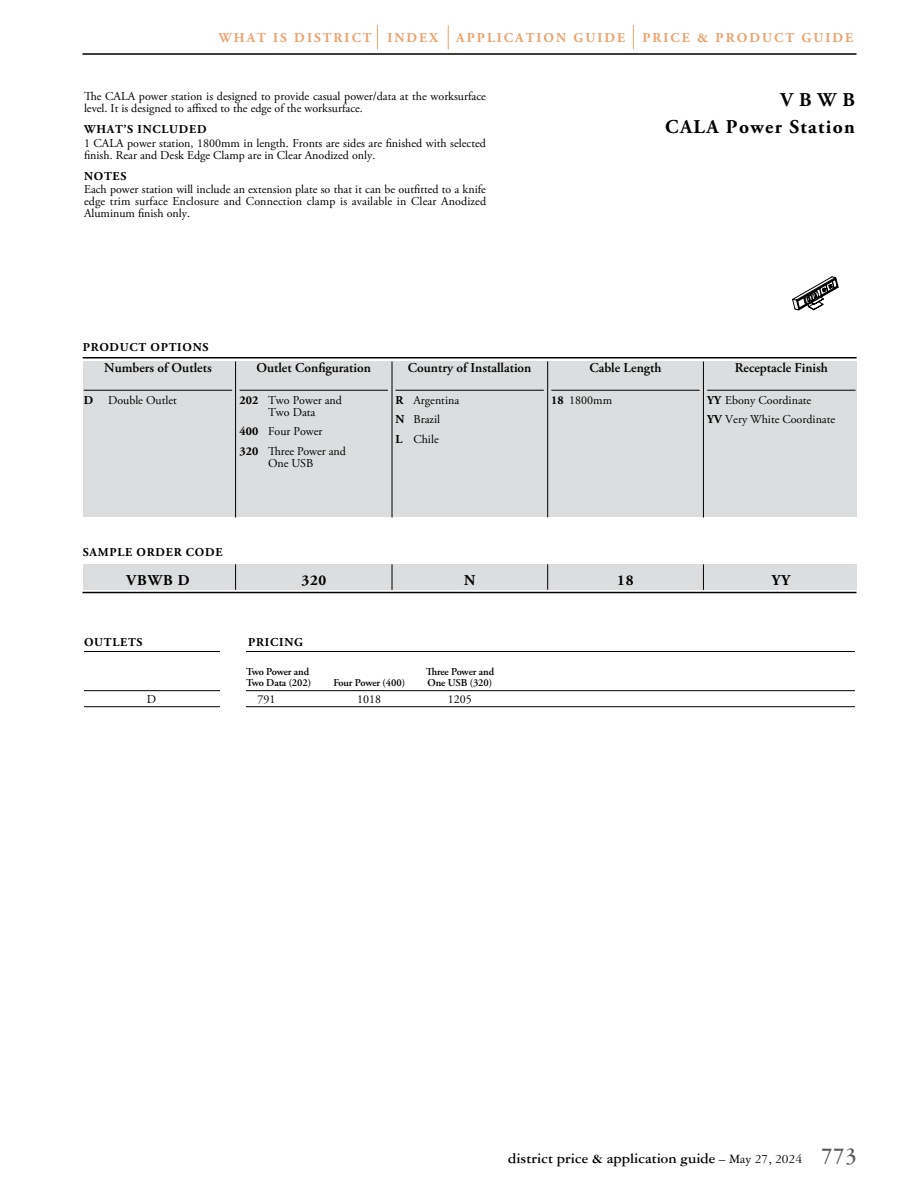
<style>
.page{position:relative;width:918px;height:1188px;background:#fff}
.page>*{position:absolute;margin:0;border:0;box-sizing:border-box;transform-origin:0 0}
.t1{font:700 19.5px/27px "Adobe Garamond Pro";letter-spacing:.07em;color:#000;text-align:right}
.t2{font:700 15px "Garamond Three";color:#000}
.t3{font:700 15px "Adobe Garamond Pro";letter-spacing:.065em;color:#000}
.t4{font:600 13.5px "Adobe Garamond Pro";color:#000}
.t5{font:700 13.5px "Adobe Garamond Pro";letter-spacing:.15em;color:#eca36c}
.t6{font:12px/12px "Adobe Garamond Pro";color:#000}
.t7{font:700 12px "Adobe Garamond Pro";letter-spacing:.065em;color:#000}
.t8{font:600 10.5px "Adobe Garamond Pro";letter-spacing:-.045em;color:#000}
.s1{font-weight:700}
.s2{font-weight:400;font-size:13.5px}
.s3{font-size:24px;color:#58595b}
</style>
<div class="page">
<hr style="left:82px;top:53px;width:774px;height:2px;background:#000">
<svg style="left:633px;top:25px;width:1px;height:24px"></svg>
<svg style="left:377px;top:25px;width:1px;height:24px"></svg>
<svg style="left:448px;top:25px;width:1px;height:24px"></svg>
<hr style="left:82px;top:592px;width:774px;height:1px;background:#000">
<div style="left:83px;top:362px;width:774px;height:156px;background:#dcddde"></div>
<hr style="left:84px;top:390px;width:148px;height:1px;background:#000">
<hr style="left:240px;top:390px;width:148px;height:1px;background:#000">
<hr style="left:395px;top:390px;width:149px;height:1px;background:#000">
<hr style="left:551px;top:390px;width:149px;height:1px;background:#000">
<hr style="left:707px;top:390px;width:149px;height:1px;background:#000">
<hr style="left:83px;top:357px;width:774px;height:1px;background:#000">
<div style="left:83px;top:564px;width:774px;height:26px;background:#dcddde"></div>
<svg style="left:235px;top:564px;width:1px;height:26px"></svg>
<svg style="left:392px;top:564px;width:1px;height:26px"></svg>
<svg style="left:703px;top:564px;width:1px;height:26px"></svg>
<hr style="left:235px;top:362px;width:1px;height:155px;background:#000">
<hr style="left:392px;top:362px;width:1px;height:155px;background:#000">
<hr style="left:703px;top:362px;width:1px;height:155px;background:#000">
<hr style="left:547px;top:361px;width:1px;height:156px;background:#000">
<svg style="left:547px;top:564px;width:1px;height:26px"></svg>
<hr style="left:84px;top:651px;width:771px;height:1px;background:#000">
<hr style="left:84px;top:690px;width:771px;height:1px;background:#000">
<hr style="left:84px;top:706px;width:771px;height:1px;background:#000">
<div style="left:220px;top:636px;width:26px;height:389px;background:#fff"></div>
<svg style="left:792px;top:277px;width:47px;height:34px"></svg>
<p class="t5" style="left:219px;top:30px;width:221px">WHAT IS DISTRICT INDEX</p>
<p class="t5" style="left:456px;top:30px;width:170px">APPLICATION GUIDE</p>
<p class="t5" style="left:642px;top:30px;width:212px">PRICE &amp; PRODUCT GUIDE</p>
<p class="t6" style="left:84px;top:91px;width:403px">The CALA power station is designed to provide casual power/data at the worksurface level. It is designed to affixed to the edge of the worksurface.</p>
<p class="t7" style="left:84px;top:122px;width:124px">WHAT’S INCLUDED</p>
<p class="t6" style="left:84px;top:137px;width:404px">1 CALA power station, 1800mm in length. Fronts are sides are finished with selected finish. Rear and Desk Edge Clamp are in Clear Anodized only.</p>
<p class="t7" style="left:84px;top:169px;width:44px">NOTES</p>
<p class="t6" style="left:84px;top:184px;width:404px;text-align:justify">Each power station will include an extension plate so that it can be outfitted to a knife edge trim surface Enclosure and Connection clamp is available in Clear Anodized Aluminum finish only.</p>
<h1 class="t1" style="left:665px;top:86px;width:191px">VBWB<br>CALA Power Station</h1>
<p class="t7" style="left:83px;top:340px;width:127px">PRODUCT OPTIONS</p>
<p class="t4" style="left:104px;top:360px;width:109px">Numbers of Outlets</p>
<p class="t6" style="left:84px;top:395px;width:95px"><span class="s1">D</span> Double Outlet</p>
<p class="t4" style="left:256px;top:360px;width:116px">Outlet Configuration</p>
<p class="t6" style="left:240px;top:395px;width:104px;text-align:center"><span class="s1">202</span> Two Power and<br>Two Data</p>
<p class="t6" style="left:240px;top:422px;width:108px;line-height:19.5px"><span class="s1">400</span> Four Power<br><span class="s1">320</span> Three Power and</p>
<p class="t6" style="left:268px;top:458px;width:47px">One USB</p>
<p class="t4" style="left:408px;top:360px;width:125px">Country of Installation</p>
<p class="t6" style="left:395px;top:391px;width:65px;line-height:19.5px"><span class="s1">R</span> Argentina<br><span class="s1">N</span> Brazil<br><span class="s1">L</span> Chile</p>
<p class="t4" style="left:589px;top:360px;width:74px">Cable Length</p>
<p class="t6" style="left:551px;top:395px;width:62px"><span class="s1">18</span> 1800mm</p>
<p class="t4" style="left:735px;top:360px;width:95px">Receptacle Finish</p>
<p class="t6" style="left:707px;top:391px;width:130px;line-height:19.5px"><span class="s1">YY</span> Ebony Coordinate<br><span class="s1">YV</span> Very White Coordinate</p>
<p class="t7" style="left:83px;top:545px;width:141px">SAMPLE ORDER CODE</p>
<p class="t3" style="left:127px;top:571px;width:65px">VBWB D</p>
<p class="t3" style="left:301px;top:571px;width:26px">320</p>
<p class="t3" style="left:464px;top:571px;width:13px">N</p>
<p class="t3" style="left:617px;top:571px;width:18px">18</p>
<p class="t3" style="left:772px;top:571px;width:20px">YY</p>
<p class="t7" style="left:84px;top:635px;width:60px">OUTLETS</p>
<p class="t7" style="left:248px;top:635px;width:56px">PRICING</p>
<p class="t8" style="left:246px;top:666px;width:65px">Two Power and</p>
<p class="t8" style="left:426px;top:666px;width:70px">Three Power and</p>
<p class="t8" style="left:246px;top:677px;width:67px">Two Data (202)</p>
<p class="t8" style="left:333px;top:677px;width:73px">Four Power (400)</p>
<p class="t8" style="left:428px;top:677px;width:66px">One USB (320)</p>
<p class="t6" style="left:147px;top:693px;width:11px">D</p>
<p class="t6" style="left:258px;top:693px;width:19px">791</p>
<p class="t6" style="left:357px;top:693px;width:25px">1018</p>
<p class="t6" style="left:448px;top:693px;width:25px">1205</p>
<p class="t2" style="left:508px;top:1150px;width:351px">district price &amp; application guide <span class="s2">– May 27, 2024</span> <span class="s3">773</span></p>
</div>
